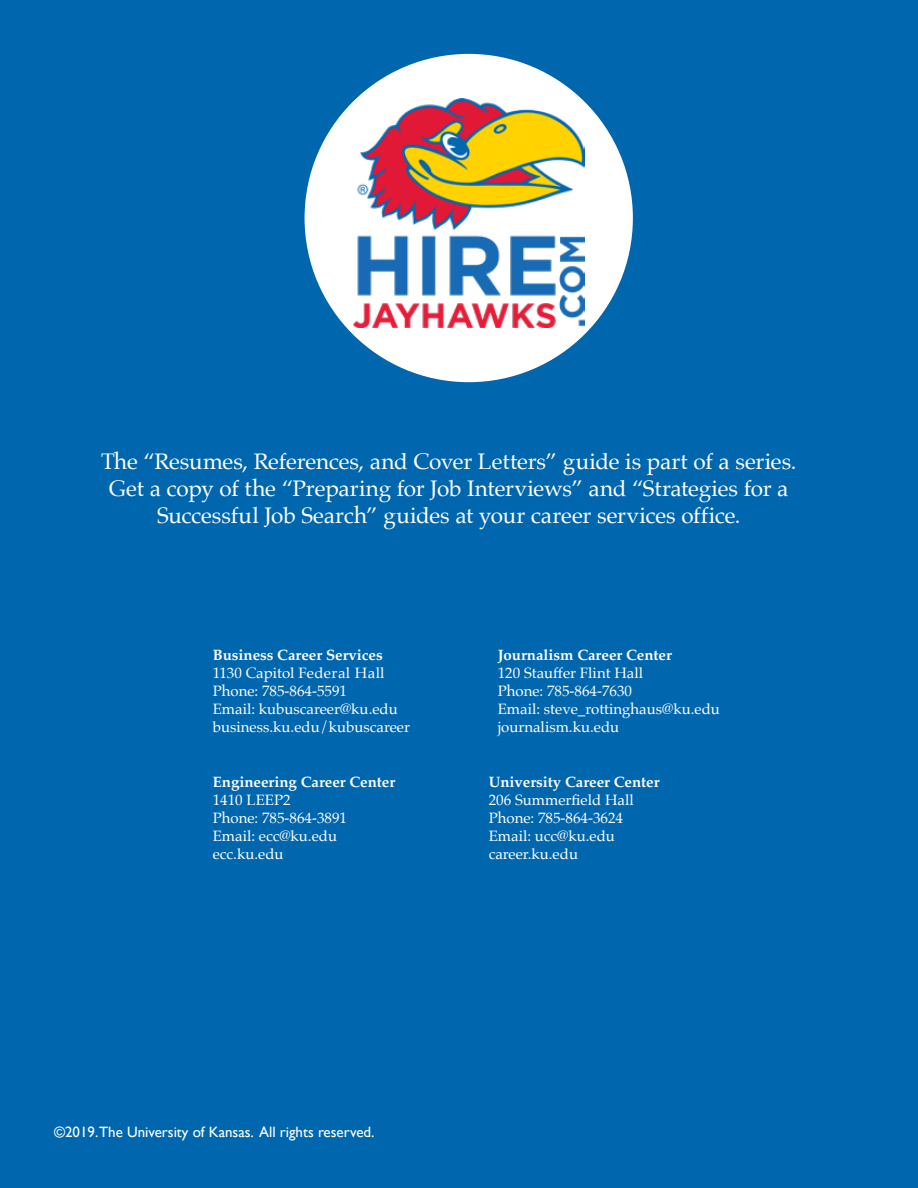
<style>
.page{position:relative;width:918px;height:1188px;background:#0067ae}
.page>*{position:absolute;margin:0;border:0;box-sizing:border-box;transform-origin:0 0}
.t1{font:22.5px/27px "Palatino";letter-spacing:-.01em;color:#fff;text-align:center}
.t2{font:15px/18px "Palatino";color:#fff}
.t3{font:700 15px "Palatino";color:#fff}
.t4{font:15px "Gill Sans";color:#fff}
</style>
<div class="page">
<div style="left:305px;top:54px;width:328px;height:328px;background:#fff;border-radius:50%"></div>
<img style="left:353px;top:98px;width:231px;height:229px">
<h1 class="t1" style="left:101px;top:448px;width:697px">The “Resumes, References, and Cover Letters” guide is part of a series.<br>Get a copy of the “Preparing for Job Interviews” and “Strategies for a<br>Successful Job Search” guides at your career services office.</h1>
<p class="t3" style="left:213px;top:642px;width:171px">Business Career Services</p>
<p class="t2" style="left:213px;top:663px;width:199px">1130 Capitol Federal Hall<br>Phone: 785-864-5591<br>Email: kubuscareer@ku.edu business.ku.edu/kubuscareer</p>
<p class="t3" style="left:213px;top:770px;width:184px">Engineering Career Center</p>
<p class="t2" style="left:213px;top:791px;width:136px">1410 LEEP2<br>Phone: 785-864-3891<br>Email: ecc@ku.edu ecc.ku.edu</p>
<p class="t3" style="left:498px;top:642px;width:176px">Journalism Career Center</p>
<p class="t2" style="left:498px;top:663px;width:224px">120 Stauffer Flint Hall<br>Phone: 785-864-7630<br>Email: steve_rottinghaus@ku.edu journalism.ku.edu</p>
<p class="t3" style="left:489px;top:769px;width:172px">University Career Center</p>
<p class="t2" style="left:489px;top:791px;width:147px">206 Summerfield Hall<br>Phone: 785-864-3624<br>Email: ucc@ku.edu career.ku.edu</p>
<p class="t4" style="left:54px;top:1123px;width:322px">©2019.The University of Kansas. All rights reserved.</p>
</div>
